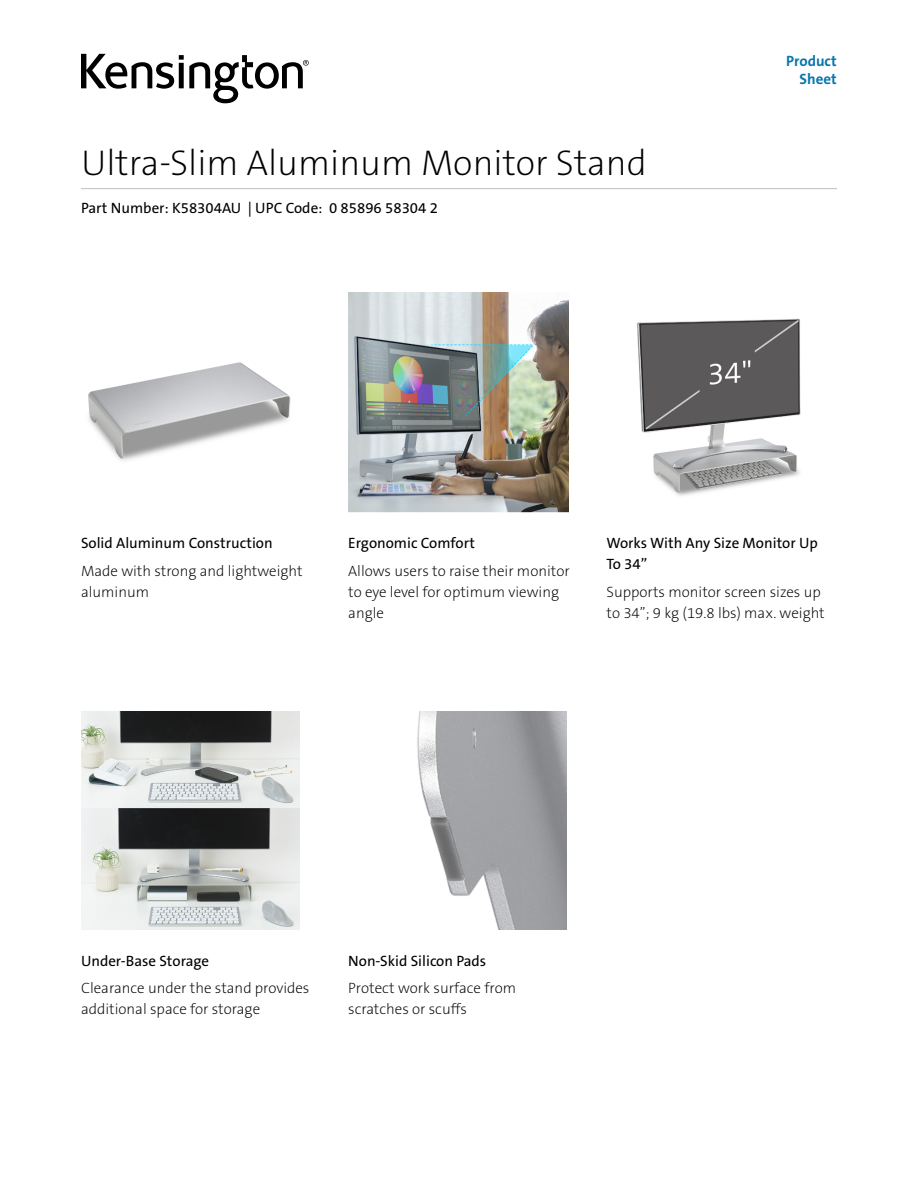
<style>
.page{position:relative;width:918px;height:1188px;background:#fff}
.page>*{position:absolute;margin:0;border:0;box-sizing:border-box;transform-origin:0 0}
.t1{font:36px "The Sans KENSINGTON2 XL";color:#000}
.t2{font:15px/21px "The Sans KENSINGTON2 XL";color:#000}
.t3{font:15px/21px "The Sans KENSINGTON5 Rg";color:#000}
.t4{font:15px/18px "The Sans KENSINGTON7 Bd";color:#0976ad;text-align:right}
</style>
<div class="page">
<hr style="left:81px;top:188px;width:756px;height:1px;background:#bcbec0">
<svg style="left:81px;top:54px;width:228px;height:49px"></svg>
<img style="left:637px;top:318px;width:164px;height:178px">
<img style="left:349px;top:293px;width:220px;height:219px">
<img style="left:88px;top:362px;width:203px;height:99px">
<img style="left:81px;top:712px;width:218px;height:218px">
<img style="left:417px;top:712px;width:150px;height:218px">
<h1 class="t1" style="left:81px;top:143px;width:567px">Ultra-Slim Aluminum Monitor Stand</h1>
<p class="t3" style="left:81px;top:198px;width:358px">Part Number: K58304AU | UPC Code: 0 85896 58304 2</p>
<p class="t4" style="left:786px;top:52px;width:52px">Product<br>Sheet</p>
<p class="t3" style="left:81px;top:533px;width:193px">Solid Aluminum Construction</p>
<p class="t2" style="left:81px;top:561px;width:223px">Made with strong and lightweight aluminum</p>
<p class="t3" style="left:348px;top:533px;width:128px">Ergonomic Comfort</p>
<p class="t2" style="left:348px;top:561px;width:223px">Allows users to raise their monitor to eye level for optimum viewing angle</p>
<p class="t3" style="left:606px;top:533px;width:213px">Works With Any Size Monitor Up<br>To 34”</p>
<p class="t2" style="left:606px;top:582px;width:220px">Supports monitor screen sizes up to 34”; 9 kg (19.8 lbs) max. weight</p>
<p class="t3" style="left:81px;top:951px;width:130px">Under-Base Storage</p>
<p class="t2" style="left:81px;top:978px;width:230px">Clearance under the stand provides additional space for storage</p>
<p class="t3" style="left:348px;top:951px;width:140px">Non-Skid Silicon Pads</p>
<p class="t2" style="left:348px;top:978px;width:169px">Protect work surface from scratches or scuffs</p>
</div>
